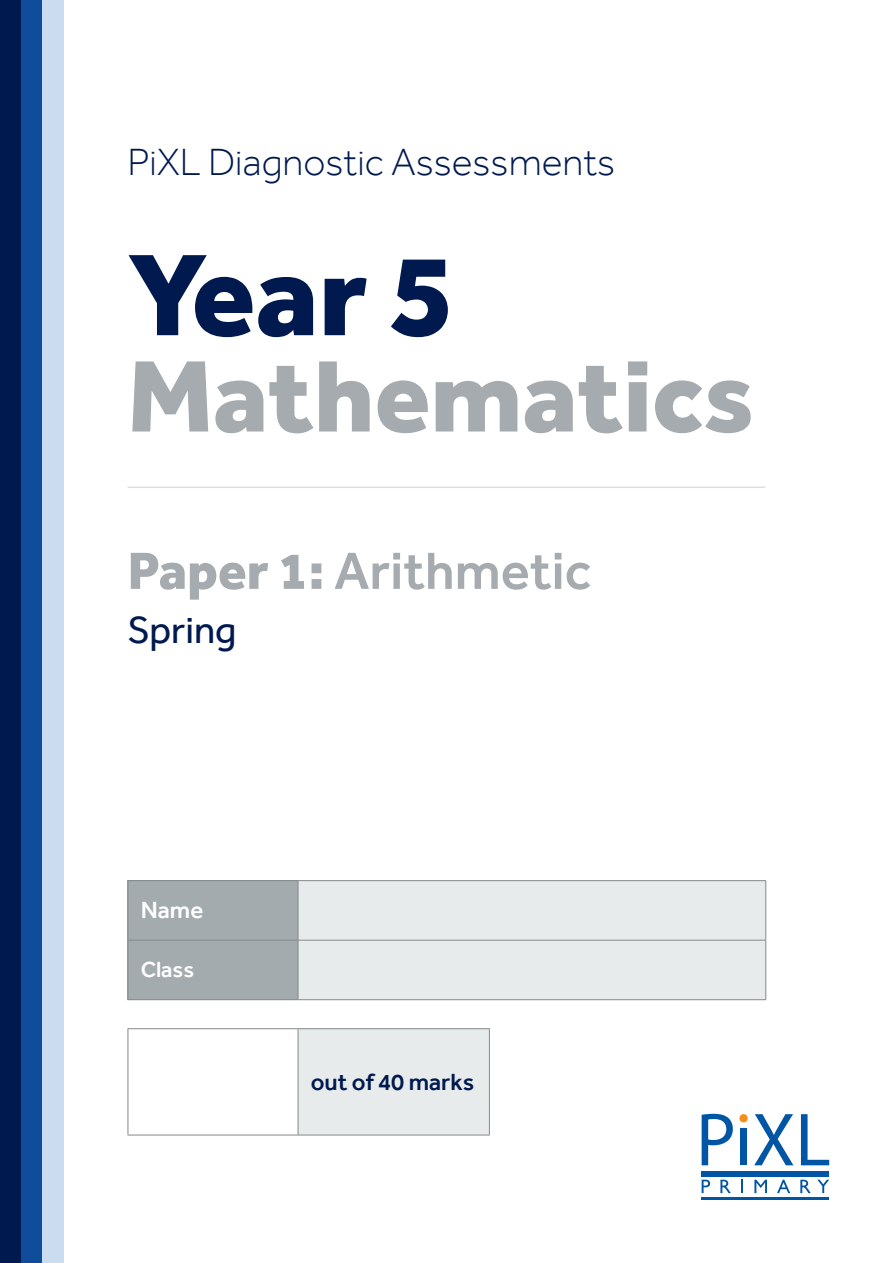
<style>
.page{position:relative;width:893px;height:1263px;background:#fff}
.page>*{position:absolute;margin:0;border:0;box-sizing:border-box;transform-origin:0 0}
.t1{font:800 120px "Effra";color:#001a4f}
.t2{font:800 105px "Effra";color:#a5abaf}
.t3{font:500 54px "Effra";color:#a5abaf}
.t4{font:300 39px "Effra";color:#001a4f}
.t5{font:39px "Effra";color:#001a4f}
.t6{font:500 24px "Effra";color:#001a4f}
.t7{font:500 24px "Effra";color:#fff}
.t8{font:500 22.5px "Effra";color:#fff}
.s1{font-weight:800}
</style>
<div class="page">
<svg style="left:702px;top:1114px;width:31px;height:51px"></svg>
<div style="left:739px;top:1114px;width:9px;height:8px;background:#f68e1e;border-radius:50%"></div>
<svg style="left:754px;top:1114px;width:39px;height:51px"></svg>
<svg style="left:801px;top:1114px;width:28px;height:51px"></svg>
<div style="left:702px;top:1171px;width:127px;height:5px;background:#0155a5"></div>
<svg style="left:702px;top:1180px;width:8px;height:13px"></svg>
<svg style="left:720px;top:1180px;width:11px;height:13px"></svg>
<svg style="left:741px;top:1180px;width:2px;height:13px"></svg>
<svg style="left:754px;top:1180px;width:13px;height:13px"></svg>
<svg style="left:777px;top:1179px;width:13px;height:14px"></svg>
<svg style="left:800px;top:1180px;width:11px;height:13px"></svg>
<svg style="left:817px;top:1180px;width:12px;height:13px"></svg>
<hr style="left:702px;top:1197px;width:127px;height:2px;background:#0155a5">
<div style="left:740px;top:1128px;width:7px;height:37px;background:#0155a5"></div>
<hr style="left:128px;top:486px;width:637px;height:2px;background:#e2ddda">
<div style="left:298px;top:1029px;width:191px;height:106px;background:#e8ebeb"></div>
<hr style="left:128px;top:1028px;width:170px;height:1px;background:#84898b">
<hr style="left:128px;top:1029px;width:1px;height:106px;background:#84898b">
<hr style="left:298px;top:1028px;width:192px;height:1px;background:#84898b">
<hr style="left:298px;top:1029px;width:1px;height:106px;background:#84898b">
<hr style="left:489px;top:1029px;width:1px;height:106px;background:#84898b">
<hr style="left:128px;top:1135px;width:170px;height:1px;background:#84898b">
<hr style="left:298px;top:1135px;width:192px;height:1px;background:#84898b">
<div style="left:128px;top:881px;width:170px;height:59px;background:#a4abae"></div>
<div style="left:299px;top:881px;width:466px;height:118px;background:#e8ebeb"></div>
<div style="left:128px;top:940px;width:170px;height:60px;background:#a4abae"></div>
<hr style="left:128px;top:880px;width:170px;height:1px;background:#84898b">
<hr style="left:128px;top:881px;width:1px;height:59px;background:#84898b">
<hr style="left:298px;top:880px;width:468px;height:1px;background:#84898b">
<hr style="left:298px;top:881px;width:1px;height:59px;background:#84898b">
<hr style="left:765px;top:881px;width:1px;height:59px;background:#84898b">
<hr style="left:128px;top:940px;width:170px;height:1px;background:#84898b">
<hr style="left:128px;top:940px;width:1px;height:59px;background:#84898b">
<hr style="left:298px;top:940px;width:468px;height:1px;background:#84898b">
<hr style="left:298px;top:940px;width:1px;height:59px;background:#84898b">
<hr style="left:765px;top:940px;width:1px;height:59px;background:#84898b">
<hr style="left:128px;top:999px;width:170px;height:1px;background:#84898b">
<hr style="left:298px;top:999px;width:468px;height:1px;background:#84898b">
<div style="left:0;top:0;width:21px;height:1263px;background:#001a4f"></div>
<div style="left:21px;top:0;width:22px;height:1263px;background:#0f4d9a"></div>
<div style="left:43px;top:0;width:21px;height:1263px;background:#ccdcf0"></div>
<p class="t4" style="left:128px;top:139px;width:489px">PiXL Diagnostic Assessments</p>
<p class="t1" style="left:128px;top:224px;width:330px">Year 5</p>
<p class="t2" style="left:128px;top:334px;width:629px">Mathematics</p>
<p class="t3" style="left:128px;top:539px;width:465px"><span class="s1">Paper 1:</span> Arithmetic</p>
<p class="t5" style="left:128px;top:606px;width:111px">Spring</p>
<p class="t7" style="left:141px;top:896px;width:64px">Name</p>
<p class="t8" style="left:141px;top:956px;width:55px">Class</p>
<p class="t6" style="left:311px;top:1067px;width:165px">out of 40 marks</p>
</div>
